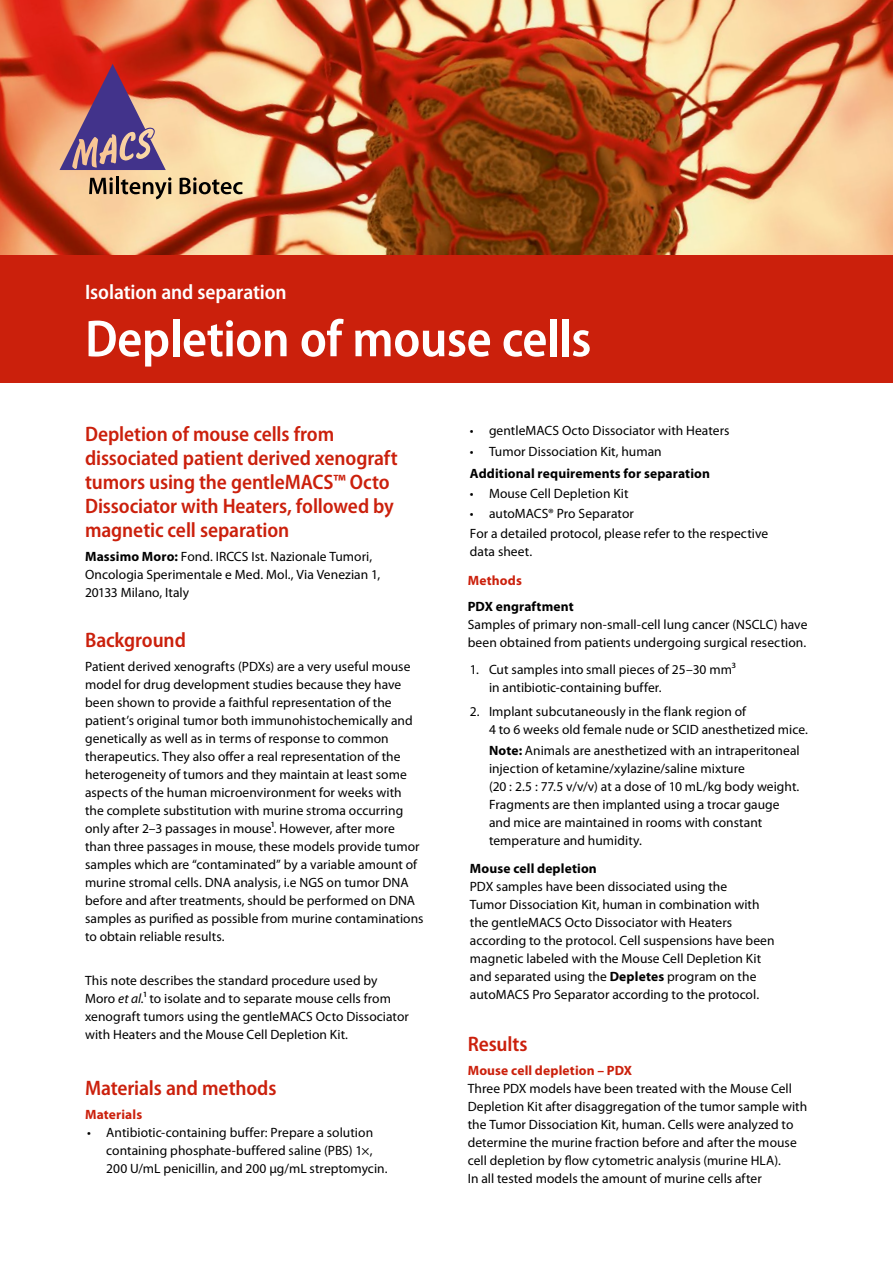
<style>
.page{position:relative;width:893px;height:1263px;background:#fff}
.page>*{position:absolute;margin:0;border:0;box-sizing:border-box;transform-origin:0 0}
.t1{font:600 semi-condensed 52.5px "Myriad Pro";letter-spacing:-.01em;color:#fff}
.t2{font:600 semi-condensed 21px/24px "Myriad Pro";letter-spacing:-.005em;color:#cb200c}
.t3{font:600 semi-condensed 21px "Myriad Pro";letter-spacing:-.005em;color:#fff}
.t4{font:13.5px/18px "Myriad Pro";letter-spacing:.005em;color:#000}
.t5{font:700 13.5px "Myriad Pro";letter-spacing:.01em;color:#000}
.t6{font:700 13.5px "Myriad Pro";letter-spacing:.01em;color:#cb200c}
.s1{font-weight:700}
.s2{font-style:italic}
</style>
<div class="page">
<img style="left:0;top:0;width:893px;height:255px">
<div style="left:0;top:255px;width:893px;height:128px;background:#cb200c"></div>
<svg style="left:60px;top:64px;width:106px;height:106px;background:#a15969"></svg>
<svg style="left:89px;top:177px;width:24px;height:17px"></svg>
<hr style="left:116px;top:177px;width:3px;height:17px;background:#000">
<svg style="left:121px;top:177px;width:50px;height:22px"></svg>
<svg style="left:180px;top:177px;width:63px;height:17px"></svg>
<h2 class="t3" style="left:85px;top:281px;width:203px">Isolation and separation</h2>
<h1 class="t1" style="left:85px;top:310px;width:508px">Depletion of mouse cells</h1>
<h2 class="t2" style="left:85px;top:422px;width:314px">Depletion of mouse cells from dissociated patient derived xenograft tumors using the gentleMACS™ Octo Dissociator with Heaters, followed by magnetic cell separation</h2>
<p class="t4" style="left:85px;top:548px;width:297px"><span class="s1">Massimo Moro:</span> Fond. IRCCS Ist. Nazionale Tumori,<br>Oncologia Sperimentale e Med. Mol., Via Venezian 1,<br>20133 Milano, Italy</p>
<h2 class="t2" style="left:85px;top:628px;width:102px">Background</h2>
<p class="t4" style="left:85px;top:658px;width:340px">Patient derived xenografts (PDXs) are a very useful mouse model for drug development studies because they have been shown to provide a faithful representation of the patient’s original tumor both immunohistochemically and genetically as well as in terms of response to common therapeutics. They also offer a real representation of the heterogeneity of tumors and they maintain at least some aspects of the human microenvironment for weeks with the complete substitution with murine stroma occurring only after 2–3 passages in mouse1. However, after more than three passages in mouse, these models provide tumor samples which are “contaminated” by a variable amount of murine stromal cells. DNA analysis, i.e NGS on tumor DNA before and after treatments, should be performed on DNA samples as purified as possible from murine contaminations to obtain reliable results.</p>
<p class="t4" style="left:85px;top:971px;width:325px">This note describes the standard procedure used by Moro <span class="s2">et al.</span>1 to isolate and to separate mouse cells from xenograft tumors using the gentleMACS Octo Dissociator with Heaters and the Mouse Cell Depletion Kit.</p>
<h2 class="t2" style="left:85px;top:1076px;width:193px">Materials and methods</h2>
<p class="t6" style="left:85px;top:1107px;width:59px">Materials</p>
<p class="t4" style="left:106px;top:1124px;width:283px;text-indent:-19px">• Antibiotic-containing buffer: Prepare a solution containing phosphate-buffered saline (PBS) 1×,<br>200 U/mL penicillin, and 200 µg/mL streptomycin.</p>
<p class="t4" style="left:470px;top:422px;width:261px">• gentleMACS Octo Dissociator with Heaters</p>
<p class="t4" style="left:470px;top:442px;width:193px">• Tumor Dissociation Kit, human</p>
<p class="t5" style="left:470px;top:466px;width:242px">Additional requirements for separation</p>
<p class="t4" style="left:470px;top:485px;width:160px">• Mouse Cell Depletion Kit</p>
<p class="t4" style="left:470px;top:504px;width:300px;line-height:20.1px">• autoMACS® Pro Separator<br>For a detailed protocol, please refer to the respective</p>
<p class="t4" style="left:470px;top:543px;width:64px">data sheet.</p>
<p class="t6" style="left:468px;top:573px;width:56px">Methods</p>
<p class="t5" style="left:468px;top:599px;width:107px">PDX engraftment</p>
<p class="t4" style="left:468px;top:616px;width:341px">Samples of primary non-small-cell lung cancer (NSCLC) have been obtained from patients undergoing surgical resection.</p>
<p class="t4" style="left:489px;top:660px;width:249px;line-height:18.8px;text-indent:-19px">1. Cut samples into small pieces of 25–30 mm3 in antibiotic-containing buffer.</p>
<p class="t4" style="left:489px;top:702px;width:320px;line-height:18.8px;text-indent:-19px">2. Implant subcutaneously in the flank region of<br>4 to 6 weeks old female nude or SCID anesthetized mice.</p>
<p class="t4" style="left:489px;top:741px;width:312px"><span class="s1">Note:</span> Animals are anesthetized with an intraperitoneal injection of ketamine/xylazine/saline mixture<br>(20 : 2.5 : 77.5 v/v/v) at a dose of 10 mL/kg body weight.<br>Fragments are then implanted using a trocar gauge and mice are maintained in rooms with constant temperature and humidity.</p>
<p class="t5" style="left:470px;top:861px;width:128px">Mouse cell depletion</p>
<p class="t4" style="left:470px;top:878px;width:306px">PDX samples have been dissociated using the<br>Tumor Dissociation Kit, human in combination with the gentleMACS Octo Dissociator with Heaters according to the protocol. Cell suspensions have been magnetic labeled with the Mouse Cell Depletion Kit and separated using the <span class="s1">Depletes</span> program on the autoMACS Pro Separator according to the protocol.</p>
<h2 class="t2" style="left:468px;top:1032px;width:61px">Results</h2>
<p class="t6" style="left:468px;top:1063px;width:166px">Mouse cell depletion – PDX</p>
<p class="t4" style="left:468px;top:1080px;width:341px">Three PDX models have been treated with the Mouse Cell Depletion Kit after disaggregation of the tumor sample with the Tumor Dissociation Kit, human. Cells were analyzed to determine the murine fraction before and after the mouse cell depletion by flow cytometric analysis (murine HLA).<br>In all tested models the amount of murine cells after</p>
</div>
